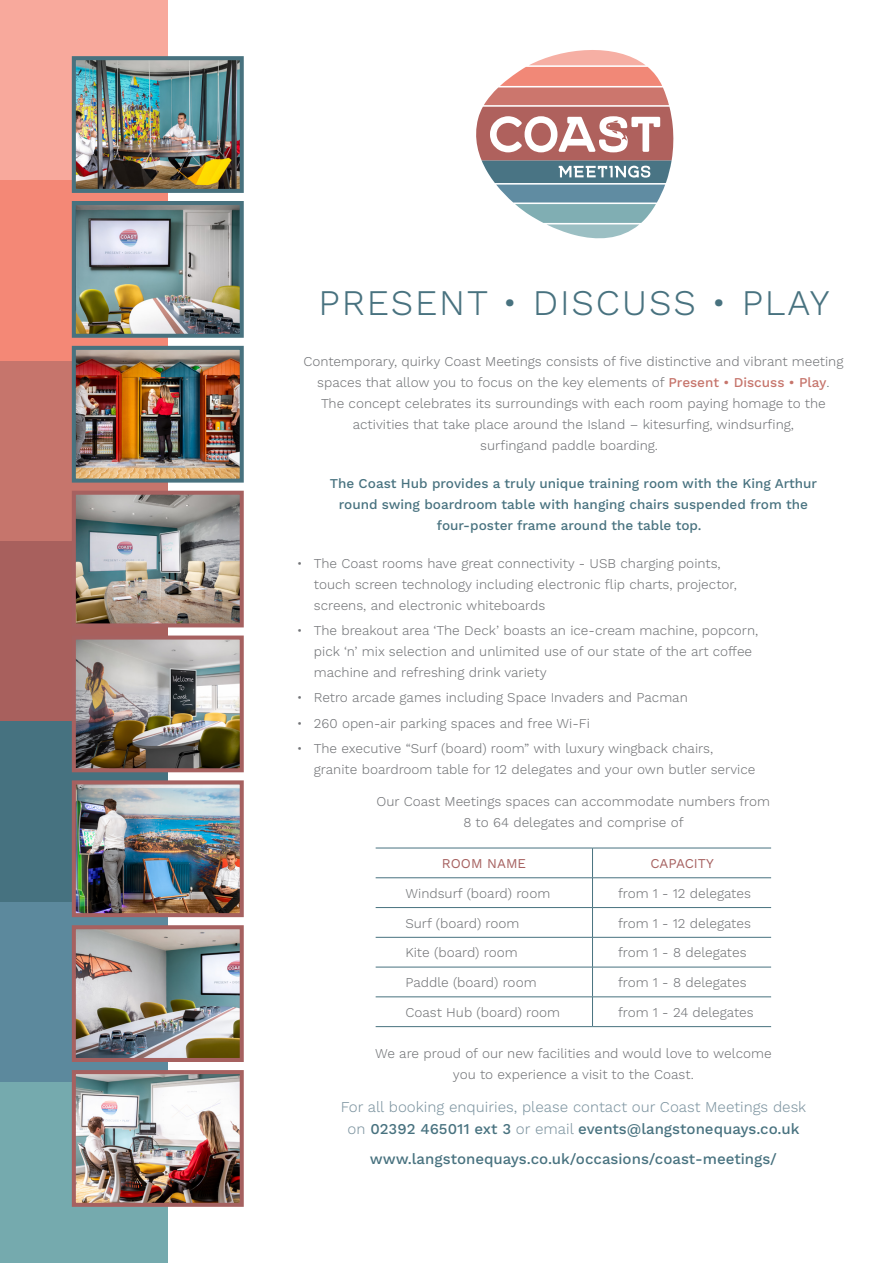
<style>
.page{position:relative;width:893px;height:1263px;background:#fff}
.page>*{position:absolute;margin:0;border:0;box-sizing:border-box;transform-origin:0 0}
.t1{font:300 36px "Work Sans";letter-spacing:.05em;color:#48727f}
.t2{font:300 15px/22.5px "Work Sans";color:#7d94a0;text-align:center}
.t3{font:500 15px "Work Sans";color:#48727f}
.t4{font:300 13.5px/21px "Work Sans";color:#727477}
.t5{font:500 13.5px "Work Sans";color:#48727f}
.t6{font:13.5px "Work Sans";color:#a66160}
.s1{font-weight:500;color:#c6756c}
.s2{font-weight:500;color:#48727f}
</style>
<div class="page">
<div style="left:0;top:0;width:168px;height:181px;background:#f8a99c"></div>
<div style="left:0;top:181px;width:168px;height:180px;background:#f48876"></div>
<div style="left:0;top:361px;width:168px;height:180px;background:#c6756c"></div>
<div style="left:0;top:541px;width:168px;height:181px;background:#a8605d"></div>
<div style="left:0;top:722px;width:168px;height:180px;background:#467280"></div>
<div style="left:0;top:902px;width:168px;height:180px;background:#5c899d"></div>
<div style="left:0;top:1082px;width:168px;height:181px;background:#75aaae"></div>
<img style="left:77px;top:61px;width:162px;height:127px">
<div style="left:72px;top:56px;width:172px;height:137px;border:4px solid #48727f"></div>
<img style="left:77px;top:206px;width:162px;height:127px">
<div style="left:72px;top:201px;width:172px;height:137px;border:4px solid #48727f"></div>
<img style="left:77px;top:351px;width:162px;height:127px">
<div style="left:72px;top:346px;width:172px;height:137px;border:4px solid #48727f"></div>
<img style="left:77px;top:496px;width:162px;height:126px">
<div style="left:72px;top:491px;width:172px;height:136px;border:4px solid #a66160"></div>
<img style="left:77px;top:640px;width:162px;height:127px">
<div style="left:72px;top:635px;width:172px;height:137px;border:4px solid #a66160"></div>
<img style="left:77px;top:930px;width:162px;height:127px">
<div style="left:72px;top:925px;width:172px;height:137px;border:4px solid #a66160"></div>
<img style="left:77px;top:785px;width:162px;height:127px">
<div style="left:72px;top:780px;width:172px;height:137px;border:4px solid #a66160"></div>
<img style="left:77px;top:1075px;width:162px;height:127px">
<div style="left:72px;top:1070px;width:172px;height:137px;border:4px solid #a66160"></div>
<svg style="left:476px;top:50px;width:198px;height:189px"></svg>
<svg style="left:592px;top:849px;width:1px;height:88px"></svg>
<hr style="left:592px;top:937px;width:1px;height:30px;background:#48727f">
<hr style="left:592px;top:967px;width:1px;height:30px;background:#48727f">
<svg style="left:592px;top:997px;width:1px;height:29px"></svg>
<hr style="left:376px;top:877px;width:216px;height:1px;background:#48727f">
<hr style="left:592px;top:877px;width:179px;height:1px;background:#48727f">
<hr style="left:376px;top:907px;width:216px;height:1px;background:#48727f">
<hr style="left:592px;top:907px;width:179px;height:1px;background:#48727f">
<hr style="left:376px;top:937px;width:216px;height:1px;background:#48727f">
<hr style="left:592px;top:937px;width:179px;height:1px;background:#48727f">
<hr style="left:376px;top:967px;width:216px;height:1px;background:#48727f">
<hr style="left:592px;top:967px;width:179px;height:1px;background:#48727f">
<hr style="left:376px;top:996px;width:216px;height:1px;background:#48727f">
<hr style="left:592px;top:996px;width:179px;height:1px;background:#48727f">
<hr style="left:376px;top:1026px;width:216px;height:1px;background:#48727f">
<hr style="left:592px;top:1026px;width:179px;height:1px;background:#48727f">
<hr style="left:376px;top:848px;width:216px;height:1px;background:#48727f">
<hr style="left:592px;top:848px;width:179px;height:1px;background:#48727f">
<p class="t1" style="left:319px;top:281px;width:512px">PRESENT • DISCUSS • PLAY</p>
<p class="t4" style="left:303px;top:351px;width:542px">Contemporary, quirky Coast Meetings consists of five distinctive and vibrant meeting</p>
<p class="t4" style="left:317px;top:372px;width:514px">spaces that allow you to focus on the key elements of <span class="s1">Present • Discuss • Play</span>.</p>
<p class="t4" style="left:321px;top:393px;width:506px">The concept celebrates its surroundings with each room paying homage to the</p>
<p class="t4" style="left:353px;top:414px;width:443px">activities that take place around the Island – kitesurfing, windsurfing,</p>
<p class="t4" style="left:480px;top:435px;width:179px">surfingand paddle boarding.</p>
<p class="t5" style="left:330px;top:475px;width:489px">The Coast Hub provides a truly unique training room with the King Arthur</p>
<p class="t5" style="left:339px;top:496px;width:471px">round swing boardroom table with hanging chairs suspended from the</p>
<p class="t5" style="left:437px;top:517px;width:266px">four-poster frame around the table top.</p>
<p class="t4" style="left:314px;top:553px;width:424px;text-indent:-17px">• The Coast rooms have great connectivity - USB charging points, touch screen technology including electronic flip charts, projector, screens, and electronic whiteboards</p>
<p class="t4" style="left:314px;top:621px;width:446px;text-indent:-17px">• The breakout area ‘The Deck’ boasts an ice-cream machine, popcorn, pick ‘n’ mix selection and unlimited use of our state of the art coffee machine and refreshing drink variety</p>
<p class="t4" style="left:297px;top:688px;width:392px">• Retro arcade games including Space Invaders and Pacman</p>
<p class="t4" style="left:297px;top:713px;width:295px">• 260 open-air parking spaces and free Wi-Fi</p>
<p class="t4" style="left:314px;top:738px;width:443px;text-indent:-17px">• The executive “Surf (board) room” with luxury wingback chairs, granite boardroom table for 12 delegates and your own butler service</p>
<p class="t4" style="left:377px;top:791px;width:395px;text-align:center">Our Coast Meetings spaces can accommodate numbers from<br>8 to 64 delegates and comprise of</p>
<p class="t6" style="left:442px;top:855px;width:86px">ROOM NAME</p>
<p class="t6" style="left:650px;top:855px;width:65px">CAPACITY</p>
<p class="t4" style="left:405px;top:883px;width:146px">Windsurf (board) room</p>
<p class="t4" style="left:618px;top:883px;width:134px">from 1 - 12 delegates</p>
<p class="t4" style="left:405px;top:913px;width:116px">Surf (board) room</p>
<p class="t4" style="left:618px;top:913px;width:134px">from 1 - 12 delegates</p>
<p class="t4" style="left:405px;top:943px;width:114px">Kite (board) room</p>
<p class="t4" style="left:618px;top:943px;width:130px">from 1 - 8 delegates</p>
<p class="t4" style="left:405px;top:972px;width:133px">Paddle (board) room</p>
<p class="t4" style="left:618px;top:972px;width:130px">from 1 - 8 delegates</p>
<p class="t4" style="left:405px;top:1002px;width:156px">Coast Hub (board) room</p>
<p class="t4" style="left:618px;top:1002px;width:137px">from 1 - 24 delegates</p>
<p class="t4" style="left:375px;top:1044px;width:398px;text-align:center">We are proud of our new facilities and would love to welcome you to experience a visit to the Coast.</p>
<p class="t2" style="left:341px;top:1096px;width:467px">For all booking enquiries, please contact our Coast Meetings desk on <span class="s2">02392 465011 ext 3</span> or email <span class="s2">events@langstonequays.co.uk</span></p>
<p class="t3" style="left:370px;top:1150px;width:409px">www.langstonequays.co.uk/occasions/coast-meetings/</p>
</div>
